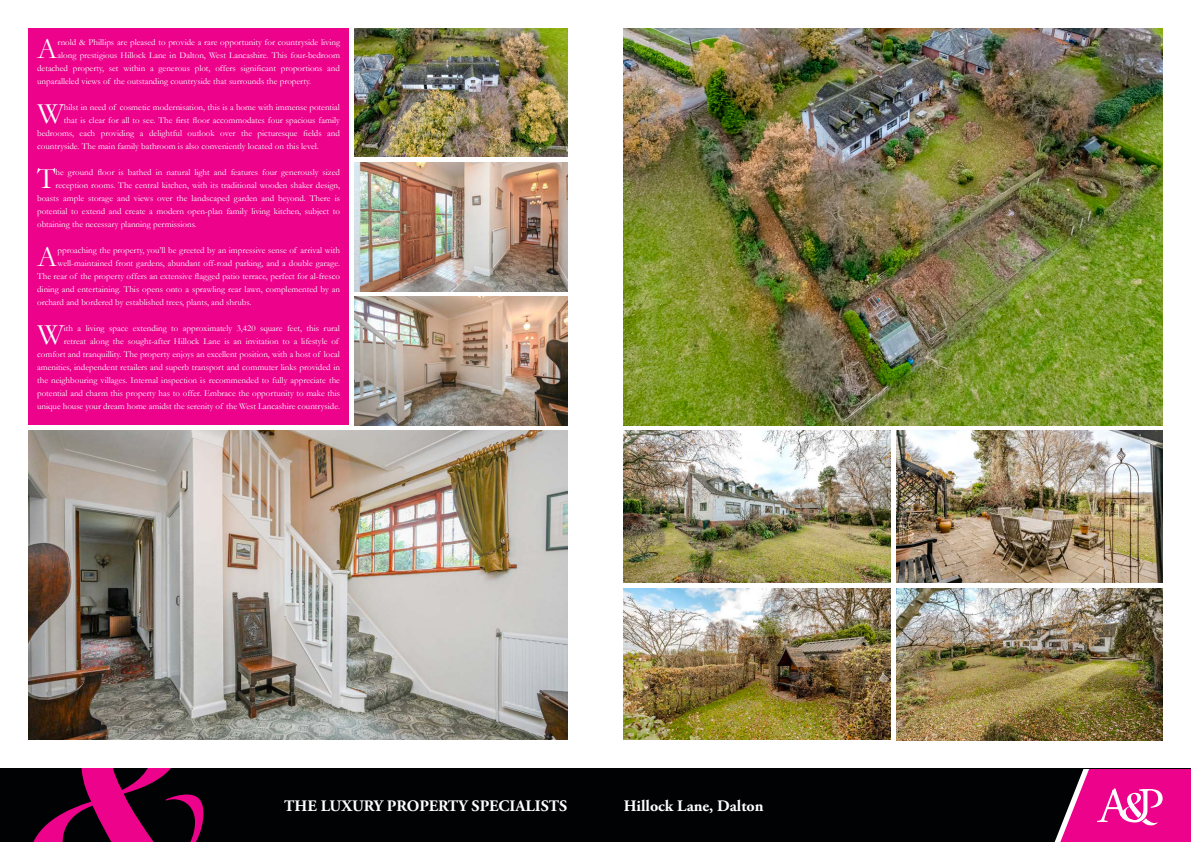
<style>
.page{position:relative;width:1191px;height:842px;background:#fff}
.page>*{position:absolute;margin:0;border:0;box-sizing:border-box;transform-origin:0 0}
.t1{font:29.8px "Garamond";color:#fff}
.t2{font:700 16px "Adobe Garamond Pro";color:#fff}
.t3{font:9px/13px "Garamond";color:#fff;text-align:right}
</style>
<div class="page">
<div style="left:0;top:769px;width:1191px;height:73px;background:#010203"></div>
<svg style="left:33px;top:769px;width:171px;height:73px"></svg>
<svg style="left:1054px;top:769px;width:137px;height:73px;background:#d51e89"></svg>
<img style="left:28px;top:431px;width:539px;height:309px">
<div style="left:28px;top:28px;width:321px;height:397px;background:#ed028c"></div>
<img style="left:624px;top:28px;width:538px;height:397px">
<img style="left:896px;top:431px;width:266px;height:152px">
<img style="left:624px;top:588px;width:266px;height:152px">
<img style="left:896px;top:589px;width:266px;height:152px">
<img style="left:624px;top:431px;width:266px;height:152px">
<img style="left:354px;top:297px;width:213px;height:128px">
<img style="left:354px;top:163px;width:213px;height:128px">
<img style="left:354px;top:28px;width:213px;height:129px">
<p class="t1" style="left:37px;top:29px;width:22px">A</p>
<p class="t3" style="left:58px;top:36px;width:284px">rnold &amp; Phillips are pleased to provide a rare opportunity for countryside living</p>
<p class="t3" style="left:58px;top:49px;width:284px">along prestigious Hillock Lane in Dalton, West Lancashire. This four-bedroom</p>
<p class="t3" style="left:37px;top:62px;width:304px">detached property, set within a generous plot, offers significant proportions and</p>
<p class="t3" style="left:37px;top:75px;width:275px">unparalleled views of the outstanding countryside that surrounds the property.</p>
<p class="t1" style="left:37px;top:94px;width:28px">W</p>
<p class="t3" style="left:64px;top:101px;width:278px">hilst in need of cosmetic modernisation, this is a home with immense potential</p>
<p class="t3" style="left:64px;top:114px;width:278px">that is clear for all to see. The first floor accommodates four spacious family</p>
<p class="t3" style="left:37px;top:127px;width:304px">bedrooms, each providing a delightful outlook over the picturesque fields and</p>
<p class="t3" style="left:37px;top:140px;width:283px">countryside. The main family bathroom is also conveniently located on this level.</p>
<p class="t1" style="left:37px;top:159px;width:20px">T</p>
<p class="t3" style="left:56px;top:166px;width:286px">he ground floor is bathed in natural light and features four generously sized</p>
<p class="t3" style="left:56px;top:179px;width:286px">reception rooms. The central kitchen, with its traditional wooden shaker design,</p>
<p class="t3" style="left:37px;top:192px;width:304px">boasts ample storage and views over the landscaped garden and beyond. There is</p>
<p class="t3" style="left:37px;top:205px;width:304px">potential to extend and create a modern open-plan family living kitchen, subject to</p>
<p class="t3" style="left:37px;top:218px;width:161px">obtaining the necessary planning permissions.</p>
<p class="t1" style="left:37px;top:237px;width:22px">A</p>
<p class="t3" style="left:58px;top:244px;width:284px">pproaching the property, you’ll be greeted by an impressive sense of arrival with</p>
<p class="t3" style="left:58px;top:257px;width:284px">well-maintained front gardens, abundant off-road parking, and a double garage.</p>
<p class="t3" style="left:37px;top:270px;width:304px">The rear of the property offers an extensive flagged patio terrace, perfect for al-fresco</p>
<p class="t3" style="left:37px;top:283px;width:304px">dining and entertaining. This opens onto a sprawling rear lawn, complemented by an</p>
<p class="t3" style="left:37px;top:296px;width:216px">orchard and bordered by established trees, plants, and shrubs.</p>
<p class="t1" style="left:37px;top:315px;width:28px">W</p>
<p class="t3" style="left:37px;top:322px;width:304px">ith a living space extending to approximately 3,420 square feet, this rural<br>retreat along the sought-after Hillock Lane is an invitation to a lifestyle of comfort and tranquillity. The property enjoys an excellent position, with a host of local amenities, independent retailers and superb transport and commuter links provided in the neighbouring villages. Internal inspection is recommended to fully appreciate the potential and charm this property has to offer. Embrace the opportunity to make this unique house your dream home amidst the serenity of the West Lancashire countryside.</p>
<p class="t2" style="left:284px;top:797px;width:284px">THE LUXURY PROPERTY SPECIALISTS</p>
<p class="t2" style="left:624px;top:797px;width:141px">Hillock Lane, Dalton</p>
</div>
